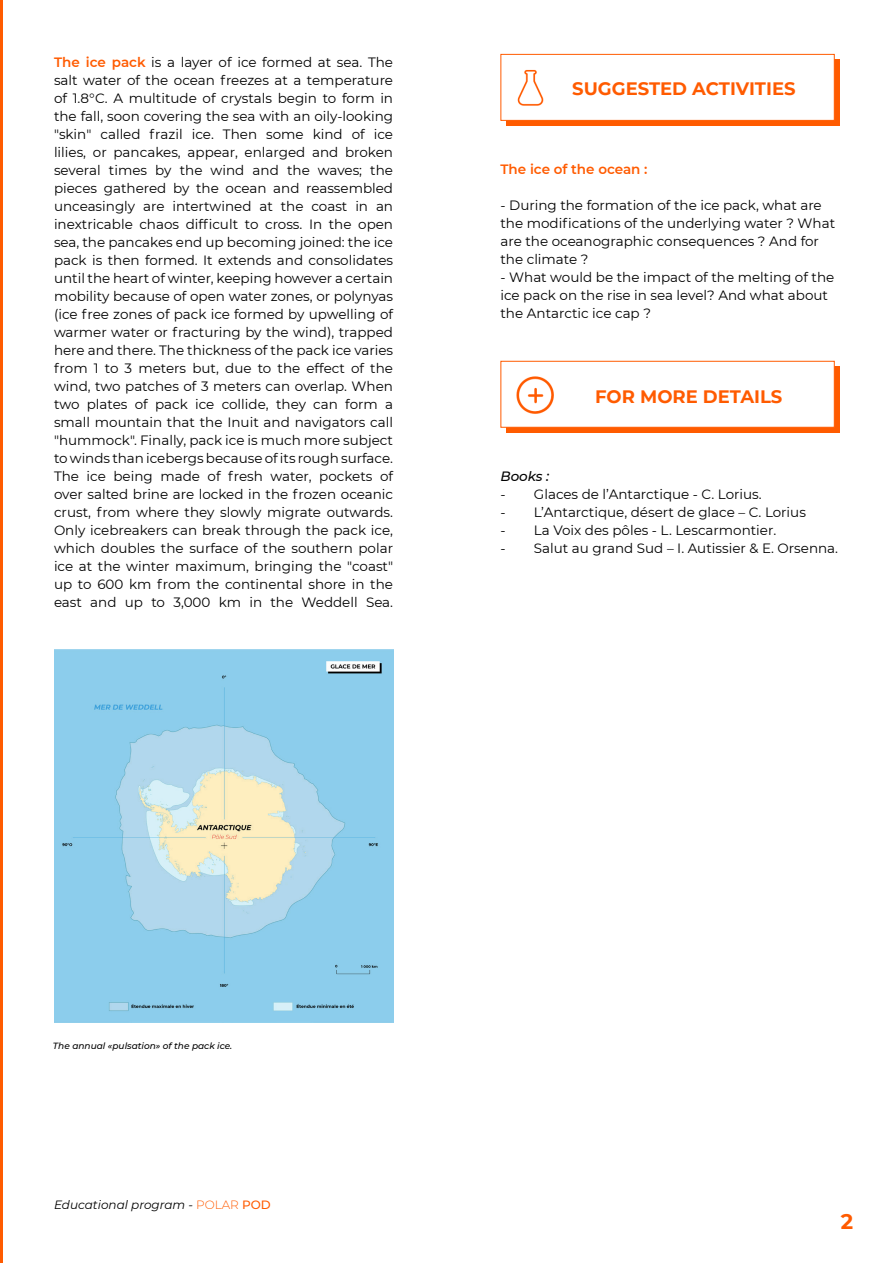
<style>
.page{position:relative;width:893px;height:1263px;background:#fff}
.page>*{position:absolute;margin:0;border:0;box-sizing:border-box;transform-origin:0 0}
.t1{font:700 21px "Montserrat";color:#ff5b00}
.t2{font:700 18px "Montserrat";color:#ff5b00}
.t3{font:13.5px/18px "Montserrat";color:#000}
.t4{font:600 13.5px "Montserrat";color:#ff5b00}
.t5{font:italic 500 13.5px "Montserrat";color:#000}
.t6{font:italic 12px "Montserrat";color:#000}
.t7{font:italic 500 9px "Montserrat";color:#000}
.s1{font-weight:600;color:#ff5b00}
.s2{font-weight:300;font-style:normal;color:#ff5b00}
.s3{font-weight:500;font-style:normal;color:#ff5b00}
</style>
<div class="page">
<hr style="left:0;top:0;width:3px;height:1263px;background:#ff5b00">
<div style="left:506px;top:59px;width:334px;height:66px;background:#ff5b00"></div>
<div style="left:500px;top:54px;width:335px;height:67px;background:#fff;border:1px solid #ff5b00"></div>
<img style="left:517px;top:69px;width:27px;height:37px">
<div style="left:506px;top:366px;width:334px;height:66px;background:#ff5b00"></div>
<div style="left:500px;top:361px;width:335px;height:67px;background:#fff;border:1px solid #ff5b00"></div>
<img style="left:516px;top:376px;width:38px;height:38px">
<img style="left:54px;top:649px;width:339px;height:374px">
<p class="t3" style="left:54px;top:53px;width:341px;text-align:justify"><span class="s1">The ice pack</span> is a layer of ice formed at sea. The salt water of the ocean freezes at a temperature of 1.8°C. A multitude of crystals begin to form in the fall, soon covering the sea with an oily-looking "skin" called frazil ice. Then some kind of ice lilies, or pancakes, appear, enlarged and broken several times by the wind and the waves; the pieces gathered by the ocean and reassembled unceasingly are intertwined at the coast in an inextricable chaos difficult to cross. In the open sea, the pancakes end up becoming joined: the ice pack is then formed. It extends and consolidates until the heart of winter, keeping however a certain mobility because of open water zones, or polynyas (ice free zones of pack ice formed by upwelling of warmer water or fracturing by the wind), trapped here and there. The thickness of the pack ice varies from 1 to 3 meters but, due to the effect of the wind, two patches of 3 meters can overlap. When two plates of pack ice collide, they can form a small mountain that the Inuit and navigators call "hummock". Finally, pack ice is much more subject to winds than icebergs because of its rough surface.<br>The ice being made of fresh water, pockets of over salted brine are locked in the frozen oceanic crust, from where they slowly migrate outwards.<br>Only icebreakers can break through the pack ice, which doubles the surface of the southern polar ice at the winter maximum, bringing the "coast" up to 600 km from the continental shore in the east and up to 3,000 km in the Weddell Sea.</p>
<p class="t2" style="left:572px;top:75px;width:225px">SUGGESTED ACTIVITIES</p>
<p class="t4" style="left:500px;top:160px;width:148px">The ice of the ocean :</p>
<p class="t3" style="left:500px;top:196px;width:336px">- During the formation of the ice pack, what are the modifications of the underlying water ? What are the oceanographic consequences ? And for the climate ?</p>
<p class="t3" style="left:500px;top:268px;width:335px">- What would be the impact of the melting of the ice pack on the rise in sea level? And what about the Antarctic ice cap ?</p>
<p class="t2" style="left:595px;top:384px;width:189px">FOR MORE DETAILS</p>
<p class="t5" style="left:500px;top:467px;width:50px">Books :</p>
<p class="t3" style="left:500px;top:485px;width:263px">- Glaces de l’Antarctique - C. Lorius.</p>
<p class="t3" style="left:500px;top:503px;width:307px">- L’Antarctique, désert de glace – C. Lorius</p>
<p class="t3" style="left:500px;top:521px;width:277px">- La Voix des pôles - L. Lescarmontier.</p>
<p class="t3" style="left:500px;top:539px;width:339px">- Salut au grand Sud – I. Autissier &amp; E. Orsenna.</p>
<p class="t7" style="left:53px;top:1040px;width:181px">The annual «pulsation» of the pack ice.</p>
<p class="t6" style="left:54px;top:1197px;width:218px">Educational program - <span class="s2">POLAR</span> <span class="s3">POD</span></p>
<p class="t1" style="left:841px;top:1207px;width:14px">2</p>
</div>
